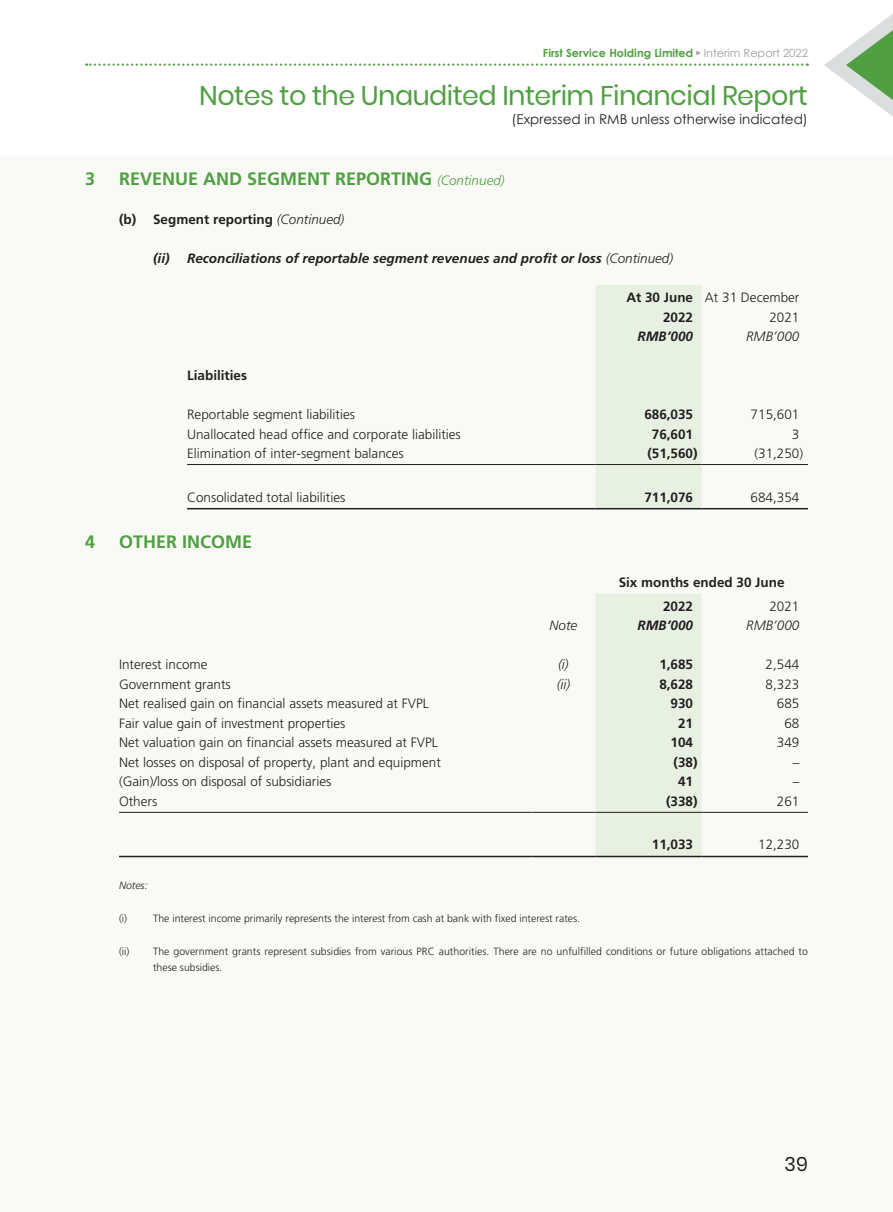
<style>
.page{position:relative;width:893px;height:1212px;background:#fff}
.page>*{position:absolute;margin:0;border:0;box-sizing:border-box;transform-origin:0 0}
.t1{font:27px "Poppins";letter-spacing:-.02em;color:#519f43}
.t2{font:19.5px "Poppins";color:#231f20}
.t3{font:700 18px "Frutiger LT Std";color:#519f43}
.t4{font:300 13.5px/19.5px "Frutiger LT Std";color:#231f20;text-align:right}
.t5{font:700 13.5px/19.5px "Frutiger LT Std";color:#231f20;text-align:right}
.t6{font:italic 700 13.5px "Frutiger LT Std";color:#231f20}
.t7{font:13.5px "Century Gothic";color:#231f20}
.t8{font:italic 300 13.5px "Frutiger LT Std";color:#231f20}
.t9{font:700 11.25px "Century Gothic";color:#519f43}
.t10{font:300 10.5px/16.5px "Frutiger LT Std";letter-spacing:.005em;color:#231f20}
.t11{font:italic 300 10.5px "Frutiger LT Std";color:#231f20}
.s1{font-weight:400;color:#9d9fa2}
.s2{font-weight:300;font-style:italic;font-size:13.5px}
.s3{font-weight:300;font-style:italic}
.s4{font-weight:300}
</style>
<div class="page">
<svg style="left:696px;top:51px;width:4px;height:4px"></svg>
<svg style="left:86px;top:63px;width:722px;height:3px"></svg>
<svg style="left:824px;top:14px;width:69px;height:102px"></svg>
<div style="left:595px;top:285px;width:107px;height:223px;background:#e8f0e2"></div>
<hr style="left:187px;top:464px;width:408px;height:1px;background:#231f20">
<hr style="left:595px;top:464px;width:107px;height:1px;background:#231f20">
<hr style="left:702px;top:464px;width:106px;height:1px;background:#231f20">
<hr style="left:187px;top:508px;width:408px;height:1px;background:#231f20">
<hr style="left:595px;top:508px;width:107px;height:1px;background:#231f20">
<hr style="left:702px;top:508px;width:106px;height:1px;background:#231f20">
<div style="left:595px;top:594px;width:107px;height:262px;background:#e8f0e2"></div>
<hr style="left:119px;top:812px;width:412px;height:1px;background:#231f20">
<hr style="left:531px;top:812px;width:64px;height:1px;background:#231f20">
<hr style="left:595px;top:812px;width:107px;height:1px;background:#231f20">
<hr style="left:702px;top:812px;width:106px;height:1px;background:#231f20">
<hr style="left:119px;top:856px;width:412px;height:1px;background:#231f20">
<hr style="left:531px;top:856px;width:64px;height:1px;background:#231f20">
<hr style="left:595px;top:856px;width:107px;height:1px;background:#231f20">
<hr style="left:702px;top:856px;width:106px;height:1px;background:#231f20">
<p class="t9" style="left:543px;top:44px;width:266px">First Service Holding Limited <span class="s1">Interim Report 2022</span></p>
<h1 class="t1" style="left:199px;top:80px;width:610px">Notes to the Unaudited Interim Financial Report</h1>
<p class="t7" style="left:511px;top:110px;width:298px">(Expressed in RMB unless otherwise indicated)</p>
<h3 class="t3" style="left:85px;top:168px;width:12px">3</h3>
<h3 class="t3" style="left:119px;top:168px;width:387px">REVENUE AND SEGMENT REPORTING <span class="s2">(Continued)</span></h3>
<p class="t5" style="left:119px;top:210px;width:227px">(b) Segment reporting <span class="s3">(Continued)</span></p>
<p class="t6" style="left:153px;top:250px;width:522px">(ii) Reconciliations of reportable segment revenues and profit or loss <span class="s4">(Continued)</span></p>
<p class="t5" style="left:626px;top:288px;width:68px">At 30 June<br>2022</p>
<p class="t4" style="left:705px;top:288px;width:96px">At 31 December<br>2021</p>
<p class="t6" style="left:638px;top:328px;width:57px">RMB’000</p>
<p class="t8" style="left:746px;top:329px;width:55px">RMB’000</p>
<p class="t5" style="left:187px;top:366px;width:62px">Liabilities</p>
<p class="t4" style="left:187px;top:405px;width:170px">Reportable segment liabilities</p>
<p class="t5" style="left:644px;top:405px;width:50px">686,035</p>
<p class="t4" style="left:751px;top:405px;width:50px">715,601</p>
<p class="t4" style="left:187px;top:424px;width:275px">Unallocated head office and corporate liabilities</p>
<p class="t5" style="left:652px;top:424px;width:43px">76,601</p>
<p class="t4" style="left:792px;top:424px;width:9px">3</p>
<p class="t4" style="left:187px;top:444px;width:218px">Elimination of inter-segment balances</p>
<p class="t5" style="left:647px;top:444px;width:52px">(51,560)</p>
<p class="t4" style="left:754px;top:444px;width:50px">(31,250)</p>
<p class="t4" style="left:187px;top:487px;width:160px">Consolidated total liabilities</p>
<p class="t5" style="left:644px;top:487px;width:50px">711,076</p>
<p class="t4" style="left:751px;top:487px;width:50px">684,354</p>
<h3 class="t3" style="left:85px;top:531px;width:12px">4</h3>
<h3 class="t3" style="left:119px;top:531px;width:135px">OTHER INCOME</h3>
<p class="t5" style="left:663px;top:571px;width:123px;line-height:23.7px;text-align:left;text-indent:-44px">Six months ended 30 June<br>2022</p>
<p class="t4" style="left:769px;top:597px;width:32px">2021</p>
<p class="t8" style="left:550px;top:618px;width:29px">Note</p>
<p class="t6" style="left:638px;top:618px;width:57px">RMB’000</p>
<p class="t8" style="left:746px;top:618px;width:55px">RMB’000</p>
<p class="t4" style="left:119px;top:655px;width:90px">Interest income</p>
<p class="t8" style="left:558px;top:657px;width:12px">(i)</p>
<p class="t5" style="left:659px;top:655px;width:35px">1,685</p>
<p class="t4" style="left:766px;top:655px;width:35px">2,544</p>
<p class="t4" style="left:119px;top:675px;width:113px">Government grants</p>
<p class="t8" style="left:557px;top:676px;width:15px">(ii)</p>
<p class="t5" style="left:659px;top:674px;width:35px">8,628</p>
<p class="t4" style="left:766px;top:675px;width:35px">8,323</p>
<p class="t4" style="left:119px;top:694px;width:311px">Net realised gain on financial assets measured at FVPL</p>
<p class="t5" style="left:671px;top:694px;width:24px">930</p>
<p class="t4" style="left:777px;top:694px;width:24px">685</p>
<p class="t4" style="left:119px;top:714px;width:228px">Fair value gain of investment properties</p>
<p class="t5" style="left:678px;top:713px;width:17px">21</p>
<p class="t4" style="left:784px;top:714px;width:17px">68</p>
<p class="t4" style="left:119px;top:733px;width:320px">Net valuation gain on financial assets measured at FVPL</p>
<p class="t5" style="left:671px;top:733px;width:24px">104</p>
<p class="t4" style="left:777px;top:733px;width:24px">349</p>
<p class="t4" style="left:119px;top:753px;width:323px">Net losses on disposal of property, plant and equipment</p>
<p class="t5" style="left:674px;top:752px;width:26px">(38)</p>
<p class="t4" style="left:793px;top:753px;width:8px">–</p>
<p class="t4" style="left:119px;top:772px;width:214px">(Gain)/loss on disposal of subsidiaries</p>
<p class="t5" style="left:678px;top:772px;width:17px">41</p>
<p class="t4" style="left:793px;top:772px;width:8px">–</p>
<p class="t4" style="left:119px;top:792px;width:40px">Others</p>
<p class="t5" style="left:666px;top:791px;width:33px">(338)</p>
<p class="t4" style="left:777px;top:792px;width:24px">261</p>
<p class="t5" style="left:652px;top:835px;width:43px">11,033</p>
<p class="t4" style="left:758px;top:835px;width:43px">12,230</p>
<p class="t11" style="left:119px;top:879px;width:30px">Notes:</p>
<p class="t10" style="left:119px;top:910px;width:10px">(i)</p>
<p class="t10" style="left:153px;top:910px;width:428px">The interest income primarily represents the interest from cash at bank with fixed interest rates.</p>
<p class="t10" style="left:153px;top:943px;width:656px;text-indent:-34px">(ii) The government grants represent subsidies from various PRC authorities. There are no unfulfilled conditions or future obligations attached to these subsidies.</p>
<h2 class="t2" style="left:785px;top:1153px;width:25px">39</h2>
</div>
